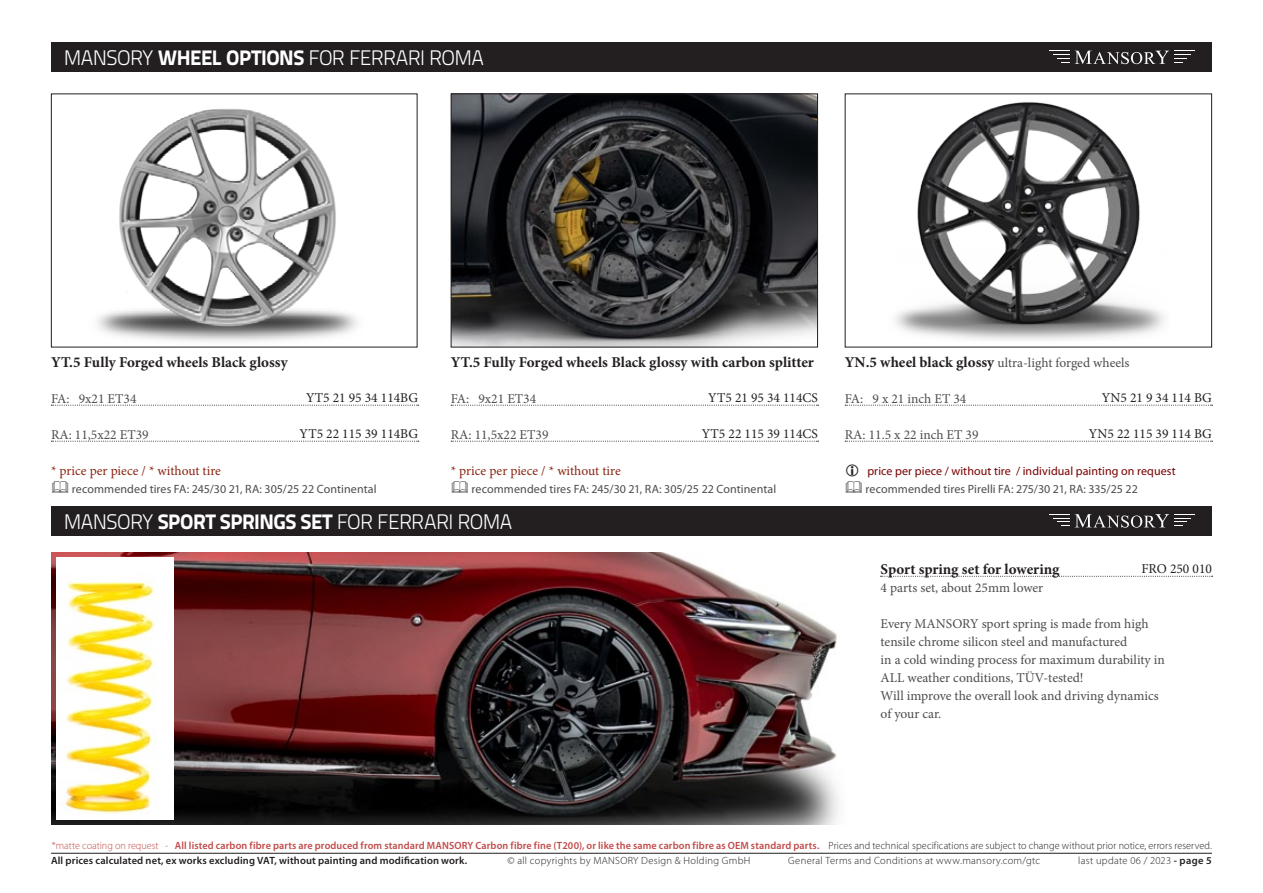
<style>
.page{position:relative;width:1263px;height:893px;background:#fff}
.page>*{position:absolute;margin:0;border:0;box-sizing:border-box;transform-origin:0 0}
.t1{font:300 21px "Titillium Text 22 L";letter-spacing:-.03em;color:#fff}
.t2{font:700 15px "Minion Pro";color:#231f20}
.t3{font:13.5px/18px "Minion Pro";color:#4b4c4d}
.t4{font:13.5px "Minion Pro";color:#231f20}
.t5{font:13.5px "Minion Pro";color:#8a2512}
.t6{font:12px "Myriad Pro";letter-spacing:.005em;color:#4b4c4d}
.t7{font:12px "Myriad Pro";letter-spacing:.01em;color:#790100}
.t8{font:600 10.5px/15px "Myriad Pro";letter-spacing:.015em;color:#c24a49}
.t9{font:300 10.5px "Myriad Pro";letter-spacing:.03em;color:#231f20}
.s1{font-weight:800}
.s2{font-weight:700;font-size:15px;color:#231f20}
.s3{font-weight:300}
.s4{font-weight:300;color:#231f20}
.s5{color:#231f20}
.s6{font-weight:600}
</style>
<div class="page">
<div style="left:51px;top:43px;width:1161px;height:29px;background:#231f20"></div>
<svg style="left:1053px;top:54px;width:16px;height:9px"></svg>
<svg style="left:1075px;top:51px;width:116px;height:13px"></svg>
<div style="left:51px;top:506px;width:1161px;height:30px;background:#231f20"></div>
<svg style="left:1049px;top:514px;width:20px;height:12px"></svg>
<svg style="left:1075px;top:514px;width:120px;height:14px"></svg>
<hr style="left:51px;top:853px;width:1161px;height:1px;background:#231f20">
<img style="left:51px;top:553px;width:788px;height:272px">
<svg style="left:880px;top:576px;width:332px;height:1px"></svg>
<img style="left:56px;top:557px;width:118px;height:263px">
<img style="left:453px;top:96px;width:363px;height:249px">
<div style="left:451px;top:94px;width:367px;height:253px;border:1px solid #231f20"></div>
<img style="left:895px;top:102px;width:269px;height:238px">
<svg style="left:451px;top:405px;width:367px;height:1px"></svg>
<svg style="left:451px;top:441px;width:367px;height:1px"></svg>
<svg style="left:845px;top:405px;width:367px;height:1px"></svg>
<svg style="left:845px;top:441px;width:367px;height:1px"></svg>
<img style="left:97px;top:109px;width:261px;height:233px">
<svg style="left:51px;top:405px;width:368px;height:1px"></svg>
<svg style="left:51px;top:441px;width:368px;height:1px"></svg>
<h1 class="t1" style="left:64px;top:43px;width:320px">MANSORY <span class="s1">WHEEL OPTIONS</span> FOR FERRAR</h1>
<h1 class="t1" style="left:420px;top:43px;width:66px">I ROMA</h1>
<p class="t2" style="left:51px;top:352px;width:238px">YT.5 Fully Forged wheels Black glossy</p>
<p class="t3" style="left:51px;top:390px;width:87px">FA: 9x21 ET34</p>
<p class="t3" style="left:51px;top:426px;width:99px">RA: 11,5x22 ET39</p>
<p class="t5" style="left:51px;top:462px;width:171px">* price per piece / * without tire</p>
<p class="t6" style="left:72px;top:482px;width:306px">recommended tires FA: 245/30 21, RA: 305/25 22 Continental</p>
<p class="t4" style="left:306px;top:389px;width:114px">YT5 21 95 34 114BG</p>
<p class="t4" style="left:300px;top:425px;width:120px">YT5 22 115 39 114BG</p>
<p class="t2" style="left:451px;top:352px;width:365px">YT.5 Fully Forged wheels Black glossy with carbon splitter</p>
<p class="t3" style="left:451px;top:390px;width:87px">FA: 9x21 ET34</p>
<p class="t3" style="left:451px;top:426px;width:99px">RA: 11,5x22 ET39</p>
<p class="t5" style="left:451px;top:462px;width:171px">* price per piece / * without tire</p>
<p class="t6" style="left:472px;top:482px;width:306px">recommended tires FA: 245/30 21, RA: 305/25 22 Continental</p>
<p class="t4" style="left:708px;top:389px;width:111px">YT5 21 95 34 114CS</p>
<p class="t4" style="left:702px;top:425px;width:118px">YT5 22 115 39 114CS</p>
<p class="t3" style="left:845px;top:354px;width:286px"><span class="s2">YN.5 wheel black glossy</span> ultra-light forged wheels</p>
<p class="t3" style="left:845px;top:390px;width:123px">FA: 9 x 21 inch ET 34</p>
<p class="t3" style="left:845px;top:426px;width:135px">RA: 11.5 x 22 inch ET 39</p>
<p class="t7" style="left:867px;top:464px;width:310px">price per piece / without tire / individual painting on request</p>
<p class="t6" style="left:866px;top:482px;width:274px">recommended tires Pirelli FA: 275/30 21, RA: 335/25 22</p>
<p class="t4" style="left:1102px;top:389px;width:112px">YN5 21 9 34 114 BG</p>
<p class="t4" style="left:1089px;top:425px;width:125px">YN5 22 115 39 114 BG</p>
<h1 class="t1" style="left:64px;top:506px;width:348px">MANSORY <span class="s1">SPORT SPRI NGS SET</span> FOR FERRAR</h1>
<h1 class="t1" style="left:448px;top:506px;width:66px">I ROMA</h1>
<p class="t2" style="left:880px;top:559px;width:180px">Sport spring set for lowering</p>
<p class="t3" style="left:880px;top:579px;width:164px">4 parts set, about 25mm lower</p>
<p class="t3" style="left:880px;top:615px;width:286px">Every MANSORY sport spring is made from high tensile chrome silicon steel and manufactured<br>in a cold winding process for maximum durability in ALL weather conditions, TÜV-tested!<br>Will improve the overall look and driving dynamics of your car.</p>
<p class="t4" style="left:1141px;top:560px;width:72px">FRO 250 010</p>
<p class="t8" style="left:51px;top:837px;width:1162px"><span class="s3">*matte coating on request -</span> All listed carbon fibre parts are produced from standard MANSORY Carbon fibre fine (T200), or like the same carbon fibre as OEM standard parts. <span class="s4">Prices and technical specifications are subject to change without prior notice, errors reserved.<br></span><span class="s5">All prices calculated net, ex works excluding VAT, without painting and modification work.</span></p>
<p class="t9" style="left:508px;top:854px;width:244px">© all copyrights by MANSORY Design &amp; Holding GmbH</p>
<p class="t9" style="left:788px;top:854px;width:253px">General Terms and Conditions at www.mansory.com/gtc</p>
<p class="t9" style="left:1078px;top:854px;width:135px">last update 06 / 2023 <span class="s6">- page 5</span></p>
</div>
